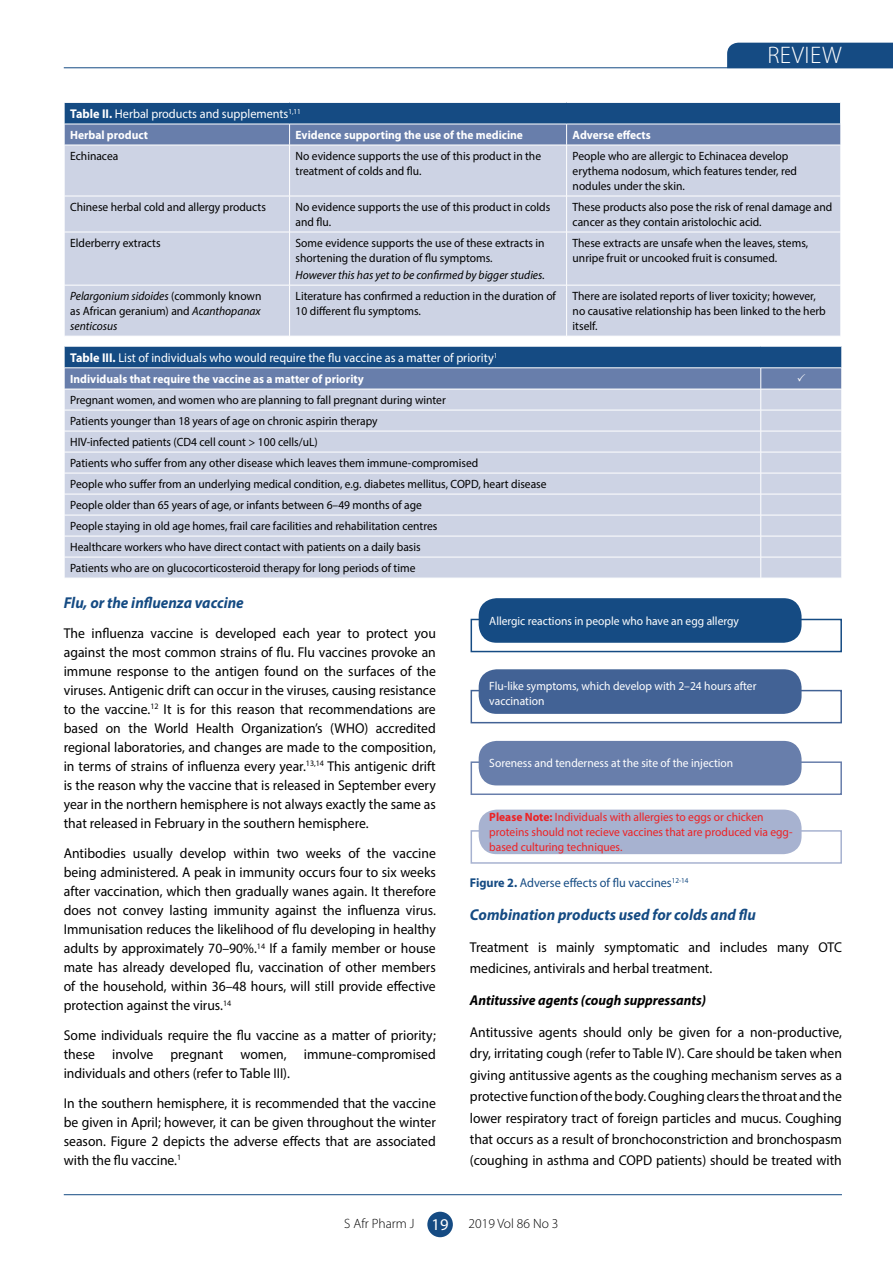
<style>
.page{position:relative;width:893px;height:1263px;background:#fff}
.page>*{position:absolute;margin:0;border:0;box-sizing:border-box;transform-origin:0 0}
.t1{font:300 24px "Myriad Pro";letter-spacing:.02em;color:#fff}
.t2{font:italic 700 15.75px "Myriad Pro";color:#154b83;scale:.96 1}
.t3{font:14.25px/19px "Myriad Pro";color:#000;text-align:justify;scale:.96 1}
.t4{font:italic 700 14.25px "Myriad Pro";color:#000;scale:.96 1}
.t5{font:300 13.5px "Myriad Pro";color:#000}
.t6{font:12.75px "Myriad Pro";color:#fff;scale:.96 1}
.t7{font:12.75px "Myriad Pro";color:#154b83;scale:.96 1}
.t8{font:12px/15px "Myriad Pro";color:#000;scale:.96 1}
.t9{font:12px/15px "Myriad Pro";color:#fff;scale:.96 1}
.t10{font:12px/15px "Myriad Pro";color:#ed2124;scale:.96 1}
.t11{font:italic 12px/15px "Myriad Pro";color:#000;text-align:justify;scale:.96 1}
.t12{font:700 12px "Myriad Pro";color:#fff;scale:.96 1}
.s1{font-weight:700}
.s2{font-style:normal}
.s3{font-weight:400;font-size:16.5px;color:#fff}
</style>
<div class="page">
<hr style="left:64px;top:1194px;width:778px;height:1px;background:#154b83">
<div style="left:427px;top:1212px;width:26px;height:25px;background:#154b83;border-radius:50%"></div>
<svg style="left:726px;top:42px;width:167px;height:27px;background:#23558a"></svg>
<hr style="left:64px;top:67px;width:829px;height:1px;background:#154b83">
<div style="left:65px;top:146px;width:776px;height:190px;background:#cdd3e4"></div>
<hr style="left:289px;top:145px;width:1px;height:51px;background:#fff">
<hr style="left:566px;top:145px;width:1px;height:51px;background:#fff">
<hr style="left:64px;top:196px;width:226px;height:1px;background:#fff">
<hr style="left:290px;top:196px;width:277px;height:1px;background:#fff">
<hr style="left:289px;top:196px;width:1px;height:36px;background:#fff">
<hr style="left:567px;top:196px;width:274px;height:1px;background:#fff">
<hr style="left:566px;top:196px;width:1px;height:36px;background:#fff">
<hr style="left:64px;top:232px;width:226px;height:1px;background:#fff">
<hr style="left:290px;top:232px;width:277px;height:1px;background:#fff">
<hr style="left:289px;top:232px;width:1px;height:53px;background:#fff">
<hr style="left:567px;top:232px;width:274px;height:1px;background:#fff">
<hr style="left:566px;top:232px;width:1px;height:53px;background:#fff">
<hr style="left:64px;top:285px;width:226px;height:1px;background:#fff">
<hr style="left:290px;top:285px;width:277px;height:1px;background:#fff">
<hr style="left:289px;top:285px;width:1px;height:51px;background:#fff">
<hr style="left:567px;top:285px;width:274px;height:1px;background:#fff">
<hr style="left:566px;top:285px;width:1px;height:51px;background:#fff">
<svg style="left:64px;top:103px;width:777px;height:42px;background:#456a9a"></svg>
<div style="left:471px;top:619px;width:371px;height:33px;border:2px solid #154b83"></div>
<div style="left:471px;top:690px;width:371px;height:33px;border:2px solid #426295"></div>
<div style="left:471px;top:761px;width:371px;height:34px;border:2px solid #687eab"></div>
<div style="left:471px;top:830px;width:371px;height:34px;border:2px solid #a7b2d0"></div>
<div style="left:479px;top:598px;width:322px;height:45px;background:#154b83;border-radius:18px"></div>
<div style="left:479px;top:669px;width:322px;height:45px;background:#426295;border-radius:18px"></div>
<div style="left:479px;top:741px;width:322px;height:44px;background:#687eab;border-radius:18px"></div>
<div style="left:479px;top:810px;width:322px;height:44px;background:#a7b2d0;border-radius:18px"></div>
<svg style="left:64px;top:347px;width:778px;height:231px;background:#b6c1d7"></svg>
<h1 class="t1" style="left:767px;top:41px;width:76px">REVIEW</h1>
<p class="t6" style="left:70px;top:106px;width:242px"><span class="s1">Table II.</span> Herbal products and supplements<sup>1,11</sup></p>
<p class="t12" style="left:70px;top:127px;width:83px">Herbal product</p>
<p class="t12" style="left:296px;top:127px;width:238px">Evidence supporting the use of the medicine</p>
<p class="t12" style="left:573px;top:127px;width:83px">Adverse effects</p>
<p class="t8" style="left:70px;top:148px;width:52px">Echinacea</p>
<p class="t8" style="left:296px;top:148px;width:257px">No evidence supports the use of this product in the treatment of colds and flu.</p>
<p class="t8" style="left:573px;top:148px;width:235px">People who are allergic to Echinacea develop erythema nodosum, which features tender, red nodules under the skin.</p>
<p class="t8" style="left:70px;top:199px;width:205px">Chinese herbal cold and allergy products</p>
<p class="t8" style="left:296px;top:199px;width:267px">No evidence supports the use of this product in colds and flu.</p>
<p class="t8" style="left:573px;top:199px;width:272px">These products also pose the risk of renal damage and cancer as they contain aristolochic acid.</p>
<p class="t8" style="left:70px;top:235px;width:96px">Elderberry extracts</p>
<p class="t8" style="left:296px;top:235px;width:261px">Some evidence supports the use of these extracts in shortening the duration of flu symptoms.</p>
<p class="t11" style="left:296px;top:267px;width:261px">However this has yet to be confirmed by bigger studies.</p>
<p class="t8" style="left:573px;top:235px;width:247px">These extracts are unsafe when the leaves, stems, unripe fruit or uncooked fruit is consumed.</p>
<p class="t11" style="left:70px;top:288px;width:201px">Pelargonium sidoides <span class="s2">(commonly known as African geranium) and</span> Acanthopanax senticosus</p>
<p class="t8" style="left:296px;top:288px;width:273px">Literature has confirmed a reduction in the duration of<br>10 different flu symptoms.</p>
<p class="t8" style="left:573px;top:288px;width:265px">There are isolated reports of liver toxicity; however, no causative relationship has been linked to the herb itself.</p>
<p class="t6" style="left:70px;top:350px;width:447px"><span class="s1">Table III.</span> List of individuals who would require the flu vaccine as a matter of priority<sup>1</sup></p>
<p class="t12" style="left:70px;top:371px;width:307px">Individuals that require the vaccine as a matter of priority</p>
<p class="t8" style="left:70px;top:389px;width:498px;line-height:21px">Pregnant women, and women who are planning to fall pregnant during winter<br>Patients younger than 18 years of age on chronic aspirin therapy<br>HIV-infected patients (CD4 cell count &gt; 100 cells/uL)<br>Patients who suffer from any other disease which leaves them immune-compromised<br>People who suffer from an underlying medical condition, e.g. diabetes mellitus, COPD, heart disease People older than 65 years of age, or infants between 6–49 months of age<br>People staying in old age homes, frail care facilities and rehabilitation centres<br>Healthcare workers who have direct contact with patients on a daily basis<br>Patients who are on glucocorticosteroid therapy for long periods of time</p>
<p class="t2" style="left:64px;top:592px;width:189px">Flu, or the influenza vaccine</p>
<p class="t3" style="left:64px;top:623px;width:389px">The influenza vaccine is developed each year to protect you against the most common strains of flu. Flu vaccines provoke an immune response to the antigen found on the surfaces of the viruses. Antigenic drift can occur in the viruses, causing resistance to the vaccine.<sup>12</sup> It is for this reason that recommendations are based on the World Health Organization’s (WHO) accredited regional laboratories, and changes are made to the composition, in terms of strains of influenza every year.<sup>13,14</sup> This antigenic drift is the reason why the vaccine that is released in September every year in the northern hemisphere is not always exactly the same as that released in February in the southern hemisphere.</p>
<p class="t3" style="left:64px;top:843px;width:389px">Antibodies usually develop within two weeks of the vaccine being administered. A peak in immunity occurs four to six weeks after vaccination, which then gradually wanes again. It therefore does not convey lasting immunity against the influenza virus.<br>Immunisation reduces the likelihood of flu developing in healthy adults by approximately 70–90%.<sup>14</sup> If a family member or house mate has already developed flu, vaccination of other members of the household, within 36–48 hours, will still provide effective protection against the virus.<sup>14</sup></p>
<p class="t3" style="left:64px;top:1026px;width:389px">Some individuals require the flu vaccine as a matter of priority; these involve pregnant women, immune-compromised individuals and others (refer to Table III).</p>
<p class="t3" style="left:64px;top:1093px;width:389px">In the southern hemisphere, it is recommended that the vaccine be given in April; however, it can be given throughout the winter season. Figure 2 depicts the adverse effects that are associated with the flu vaccine.<sup>1</sup></p>
<p class="t9" style="left:489px;top:613px;width:262px">Allergic reactions in people who have an egg allergy</p>
<p class="t9" style="left:489px;top:678px;width:280px">Flu-like symptoms, which develop with 2–24 hours after vaccination</p>
<p class="t9" style="left:489px;top:755px;width:256px">Soreness and tenderness at the site of the injection</p>
<p class="t10" style="left:489px;top:809px;width:317px"><span class="s1">Please Note:</span> Individuals with allergies to eggs or chicken proteins should not recieve vaccines that are produced via egg&shy;based culturing techniques.</p>
<p class="t7" style="left:470px;top:875px;width:229px"><span class="s1">Figure 2.</span> Adverse effects of flu vaccines<sup>12-14</sup></p>
<p class="t2" style="left:470px;top:904px;width:299px">Combination products used for colds and flu</p>
<p class="t3" style="left:470px;top:936px;width:389px;line-height:21.3px">Treatment is mainly symptomatic and includes many OTC medicines, antivirals and herbal treatment.</p>
<p class="t4" style="left:470px;top:991px;width:248px">Antitussive agents (cough suppressants)</p>
<p class="t3" style="left:470px;top:1021px;width:389px;line-height:21.3px">Antitussive agents should only be given for a non-productive, dry, irritating cough (refer to Table IV). Care should be taken when giving antitussive agents as the coughing mechanism serves as a protective function of the body. Coughing clears the throat and the lower respiratory tract of foreign particles and mucus. Coughing that occurs as a result of bronchoconstriction and bronchospasm (coughing in asthma and COPD patients) should be treated with</p>
<p class="t5" style="left:344px;top:1215px;width:106px">S Afr Pharm J <span class="s3">19</span></p>
<p class="t5" style="left:469px;top:1215px;width:91px">2019 Vol 86 No 3</p>
</div>
